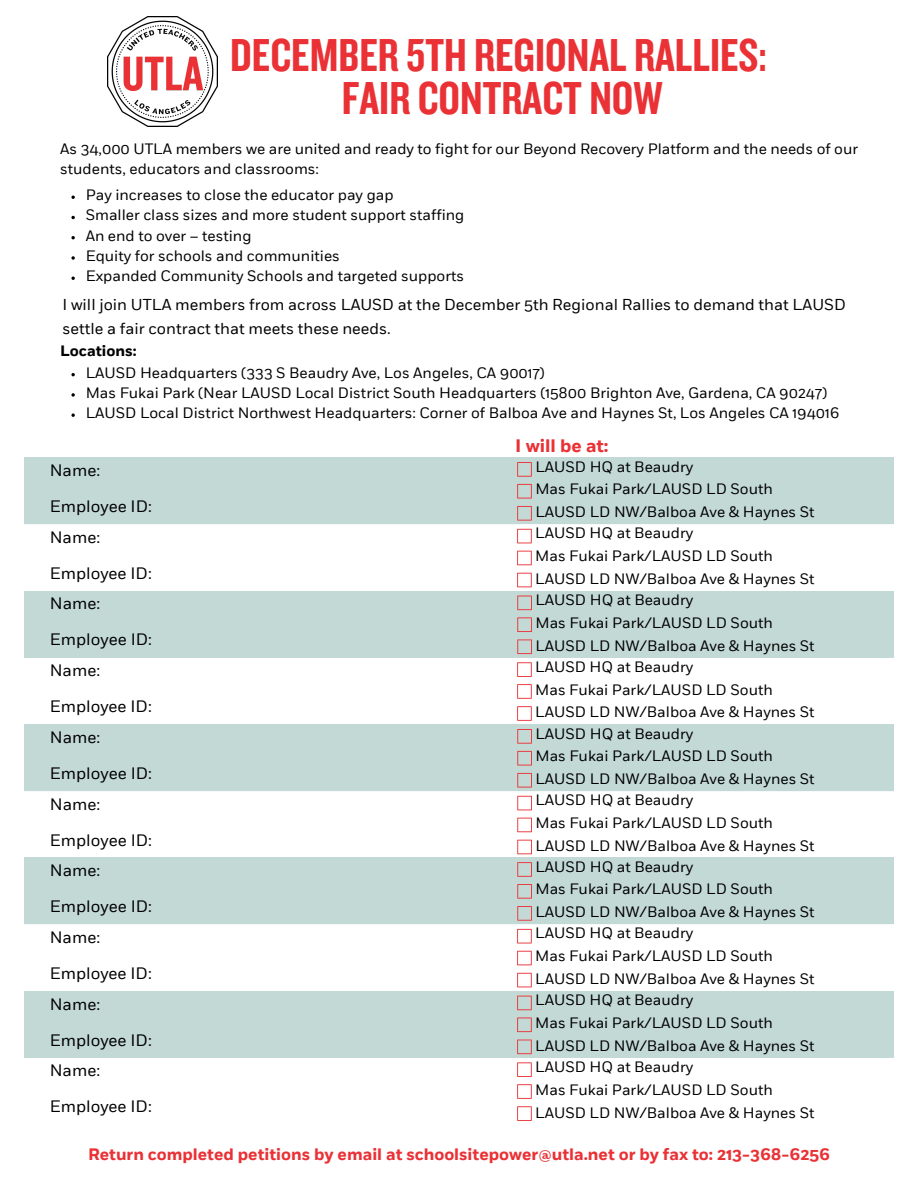
<style>
.page{position:relative;width:918px;height:1188px;background:#fff}
.page>*{position:absolute;margin:0;border:0;box-sizing:border-box;transform-origin:0 0}
.t1{font:48px/42.8px "Knockout 49 Liteweight";color:#ea3135;text-align:center}
.t2{font:700 18px "Fort Web";color:#ea3135}
.t3{font:16.5px/36px "Fort Web";color:#000}
.t4{font:700 16.5px "Fort Web";color:#ea3135}
.t5{font:15.75px/23.7px "Fort Web";color:#000}
.t6{font:15px/22.8px "Fort Web";color:#000}
.t7{font:700 15px "Fort Web";color:#000}
</style>
<div class="page">
<img style="left:108px;top:17px;width:109px;height:109px">
<svg style="left:71px;top:196px;width:4px;height:3px"></svg>
<svg style="left:71px;top:216px;width:4px;height:3px"></svg>
<svg style="left:71px;top:236px;width:4px;height:3px"></svg>
<svg style="left:71px;top:256px;width:4px;height:4px"></svg>
<svg style="left:71px;top:277px;width:4px;height:3px"></svg>
<svg style="left:71px;top:373px;width:4px;height:3px"></svg>
<svg style="left:71px;top:393px;width:4px;height:4px"></svg>
<svg style="left:71px;top:414px;width:4px;height:3px"></svg>
<div style="left:24px;top:458px;width:870px;height:66px;background:#c3d9d5"></div>
<svg style="left:517px;top:462px;width:15px;height:15px"></svg>
<svg style="left:517px;top:484px;width:15px;height:15px"></svg>
<svg style="left:517px;top:506px;width:15px;height:15px"></svg>
<svg style="left:517px;top:529px;width:15px;height:14px"></svg>
<svg style="left:517px;top:551px;width:15px;height:14px"></svg>
<svg style="left:517px;top:573px;width:15px;height:14px"></svg>
<div style="left:24px;top:591px;width:870px;height:67px;background:#c3d9d5"></div>
<svg style="left:517px;top:596px;width:15px;height:14px"></svg>
<svg style="left:517px;top:617px;width:15px;height:15px"></svg>
<svg style="left:517px;top:639px;width:15px;height:15px"></svg>
<svg style="left:517px;top:662px;width:15px;height:15px"></svg>
<svg style="left:517px;top:684px;width:15px;height:15px"></svg>
<svg style="left:517px;top:706px;width:15px;height:15px"></svg>
<div style="left:24px;top:725px;width:870px;height:66px;background:#c3d9d5"></div>
<svg style="left:517px;top:729px;width:15px;height:15px"></svg>
<svg style="left:517px;top:751px;width:15px;height:15px"></svg>
<svg style="left:517px;top:773px;width:15px;height:15px"></svg>
<svg style="left:517px;top:796px;width:15px;height:14px"></svg>
<svg style="left:517px;top:818px;width:15px;height:14px"></svg>
<svg style="left:517px;top:840px;width:15px;height:14px"></svg>
<div style="left:24px;top:858px;width:870px;height:66px;background:#c3d9d5"></div>
<svg style="left:517px;top:862px;width:15px;height:15px"></svg>
<svg style="left:517px;top:884px;width:15px;height:15px"></svg>
<svg style="left:517px;top:906px;width:15px;height:15px"></svg>
<svg style="left:517px;top:929px;width:15px;height:15px"></svg>
<svg style="left:517px;top:951px;width:15px;height:14px"></svg>
<svg style="left:517px;top:973px;width:15px;height:14px"></svg>
<div style="left:24px;top:991px;width:870px;height:67px;background:#c3d9d5"></div>
<svg style="left:517px;top:996px;width:15px;height:14px"></svg>
<svg style="left:517px;top:1017px;width:15px;height:15px"></svg>
<svg style="left:517px;top:1040px;width:15px;height:14px"></svg>
<svg style="left:517px;top:1062px;width:15px;height:15px"></svg>
<svg style="left:517px;top:1084px;width:15px;height:15px"></svg>
<svg style="left:517px;top:1106px;width:15px;height:15px"></svg>
<h1 class="t1" style="left:230px;top:32px;width:538px">DECEMBER 5TH REGIONAL RALLIES:<br>FAIR CONTRACT NOW</h1>
<p class="t6" style="left:60px;top:139px;width:800px;line-height:20.2px">As 34,000 UTLA members we are united and ready to fight for our Beyond Recovery Platform and the needs of our students, educators and classrooms:</p>
<p class="t6" style="left:86px;top:186px;width:380px;line-height:20.2px">Pay increases to close the educator pay gap<br>Smaller class sizes and more student support staffing An end to over – testing<br>Equity for schools and communities<br>Expanded Community Schools and targeted supports</p>
<p class="t5" style="left:63px;top:294px;width:785px">I will join UTLA members from across LAUSD at the December 5th Regional Rallies to demand that LAUSD settle a fair contract that meets these needs.</p>
<p class="t7" style="left:60px;top:344px;width:78px">Locations:</p>
<p class="t6" style="left:86px;top:363px;width:755px;line-height:20.2px">LAUSD Headquarters (333 S Beaudry Ave, Los Angeles, CA 90017)<br>Mas Fukai Park (Near LAUSD Local District South Headquarters (15800 Brighton Ave, Gardena, CA 90247)<br>LAUSD Local District Northwest Headquarters: Corner of Balboa Ave and Haynes St, Los Angeles CA 194016</p>
<p class="t3" style="left:50px;top:453px;width:104px">Name:<br>Employee ID:</p>
<p class="t3" style="left:50px;top:520px;width:104px">Name:<br>Employee ID:</p>
<p class="t3" style="left:50px;top:587px;width:104px">Name:<br>Employee ID:</p>
<p class="t3" style="left:50px;top:654px;width:104px">Name:<br>Employee ID:</p>
<p class="t3" style="left:50px;top:720px;width:104px">Name:<br>Employee ID:</p>
<p class="t3" style="left:50px;top:787px;width:104px">Name:<br>Employee ID:</p>
<p class="t3" style="left:50px;top:854px;width:104px">Name:<br>Employee ID:</p>
<p class="t3" style="left:50px;top:920px;width:104px">Name:<br>Employee ID:</p>
<p class="t3" style="left:50px;top:987px;width:104px">Name:<br>Employee ID:</p>
<p class="t2" style="left:515px;top:438px;width:95px">I will be at:</p>
<p class="t6" style="left:535px;top:456px;width:281px">LAUSD HQ at Beaudry<br>Mas Fukai Park/LAUSD LD South<br>LAUSD LD NW/Balboa Ave &amp; Haynes St</p>
<p class="t6" style="left:535px;top:523px;width:281px">LAUSD HQ at Beaudry<br>Mas Fukai Park/LAUSD LD South<br>LAUSD LD NW/Balboa Ave &amp; Haynes St</p>
<p class="t6" style="left:535px;top:590px;width:281px">LAUSD HQ at Beaudry<br>Mas Fukai Park/LAUSD LD South<br>LAUSD LD NW/Balboa Ave &amp; Haynes St</p>
<p class="t6" style="left:535px;top:656px;width:281px">LAUSD HQ at Beaudry<br>Mas Fukai Park/LAUSD LD South<br>LAUSD LD NW/Balboa Ave &amp; Haynes St</p>
<p class="t6" style="left:535px;top:723px;width:281px">LAUSD HQ at Beaudry<br>Mas Fukai Park/LAUSD LD South<br>LAUSD LD NW/Balboa Ave &amp; Haynes St</p>
<p class="t6" style="left:535px;top:790px;width:281px">LAUSD HQ at Beaudry<br>Mas Fukai Park/LAUSD LD South<br>LAUSD LD NW/Balboa Ave &amp; Haynes St</p>
<p class="t6" style="left:535px;top:856px;width:281px">LAUSD HQ at Beaudry<br>Mas Fukai Park/LAUSD LD South<br>LAUSD LD NW/Balboa Ave &amp; Haynes St</p>
<p class="t6" style="left:535px;top:923px;width:281px">LAUSD HQ at Beaudry<br>Mas Fukai Park/LAUSD LD South<br>LAUSD LD NW/Balboa Ave &amp; Haynes St</p>
<p class="t6" style="left:535px;top:990px;width:281px">LAUSD HQ at Beaudry<br>Mas Fukai Park/LAUSD LD South<br>LAUSD LD NW/Balboa Ave &amp; Haynes St</p>
<p class="t6" style="left:535px;top:1056px;width:281px">LAUSD HQ at Beaudry<br>Mas Fukai Park/LAUSD LD South<br>LAUSD LD NW/Balboa Ave &amp; Haynes St</p>
<p class="t3" style="left:50px;top:1054px;width:104px">Name:<br>Employee ID:</p>
<p class="t4" style="left:88px;top:1148px;width:744px">Return completed petitions by email at schoolsitepower@utla.net or by fax to: 213-368-6256</p>
</div>
